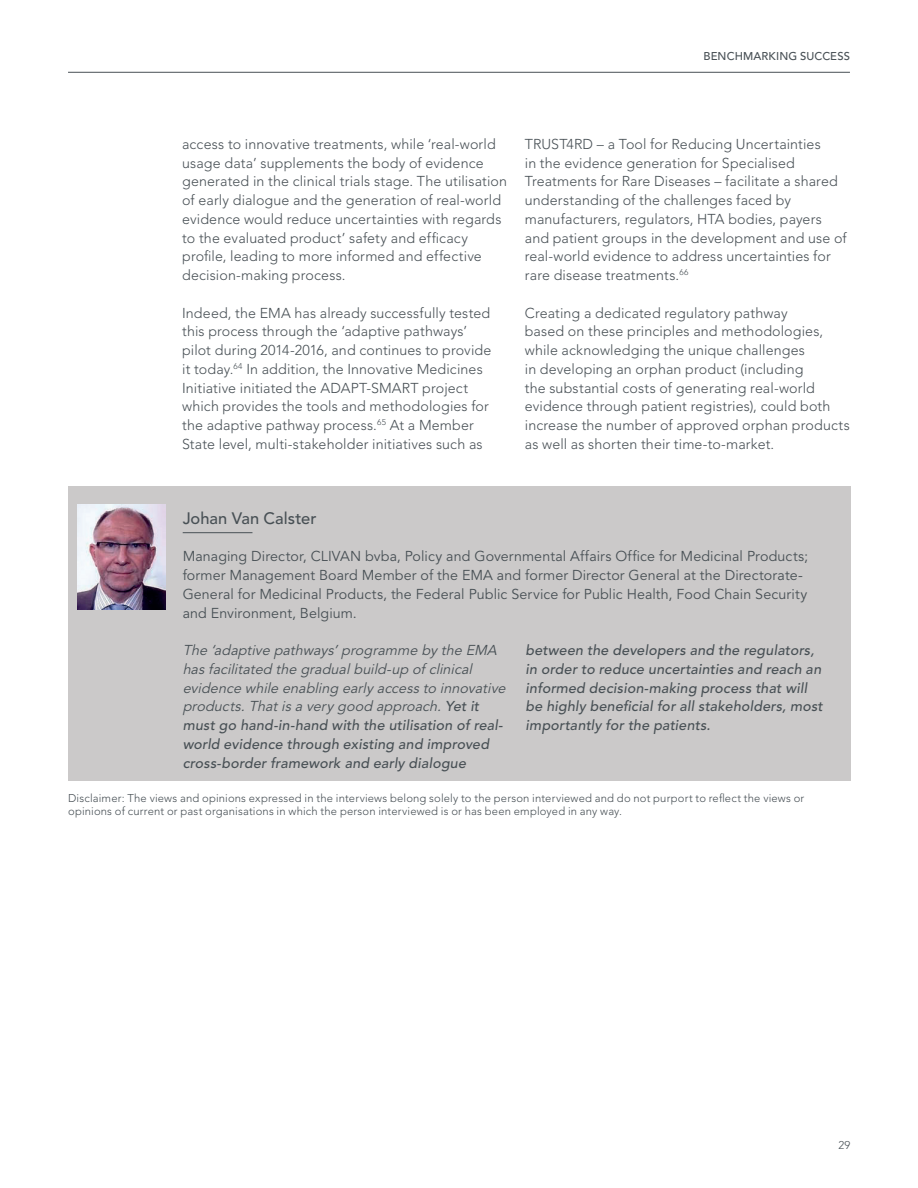
<style>
.page{position:relative;width:918px;height:1188px;background:#fff}
.page>*{position:absolute;margin:0;border:0;box-sizing:border-box;transform-origin:0 0}
.t1{font:500 16.5px "Avenir";color:#485055}
.t2{font:300 14.25px/18.8px "Avenir";letter-spacing:.01em;color:#485055}
.t3{font:italic 14.25px/18.8px "Avenir";color:#485055}
.t4{font:14.25px/18.8px "Avenir";letter-spacing:.005em;color:#485055}
.t5{font:italic 500 14.25px/18.8px "Avenir";letter-spacing:.015em;color:#485055}
.t6{font:300 11.25px/13.5px "Avenir";letter-spacing:.015em;color:#485055}
.t7{font:500 11.25px "Avenir";letter-spacing:.01em;color:#485055}
.s1{font-weight:500}
</style>
<div class="page">
<hr style="left:68px;top:72px;width:782px;height:1px;background:#485055">
<div style="left:68px;top:486px;width:783px;height:294px;background:#cbc9c9"></div>
<hr style="left:183px;top:532px;width:69px;height:1px;background:#485055">
<img style="left:78px;top:504px;width:87px;height:105px">
<p class="t7" style="left:704px;top:49px;width:148px">BENCHMARKING SUCCESS</p>
<p class="t2" style="left:182px;top:135px;width:326px">access to innovative treatments, while ‘real-world usage data’ supplements the body of evidence generated in the clinical trials stage. The utilisation of early dialogue and the generation of real-world evidence would reduce uncertainties with regards to the evaluated product’ safety and efficacy profile, leading to more informed and effective decision-making process.</p>
<p class="t2" style="left:182px;top:303px;width:311px">Indeed, the EMA has already successfully tested this process through the ‘adaptive pathways’ pilot during 2014-2016, and continues to provide it today.<sup>64</sup> In addition, the Innovative Medicines Initiative initiated the ADAPT-SMART project which provides the tools and methodologies for the adaptive pathway process.<sup>65</sup> At a Member State level, multi-stakeholder initiatives such as</p>
<p class="t2" style="left:525px;top:135px;width:324px">TRUST4RD – a Tool for Reducing Uncertainties<br>in the evidence generation for Specialised Treatments for Rare Diseases – facilitate a shared understanding of the challenges faced by manufacturers, regulators, HTA bodies, payers and patient groups in the development and use of real-world evidence to address uncertainties for rare disease treatments.<sup>66</sup></p>
<p class="t2" style="left:525px;top:303px;width:327px">Creating a dedicated regulatory pathway<br>based on these principles and methodologies, while acknowledging the unique challenges<br>in developing an orphan product (including<br>the substantial costs of generating real-world evidence through patient registries), could both increase the number of approved orphan products as well as shorten their time-to-market.</p>
<p class="t1" style="left:183px;top:509px;width:135px">Johan Van Calster</p>
<p class="t4" style="left:183px;top:547px;width:627px">Managing Director, CLIVAN bvba, Policy and Governmental Affairs Office for Medicinal Products; former Management Board Member of the EMA and former Director General at the Directorate-General for Medicinal Products, the Federal Public Service for Public Health, Food Chain Security and Environment, Belgium.</p>
<p class="t3" style="left:183px;top:641px;width:328px">The ‘adaptive pathways’programme by the EMA hasfacilitated the gradualbuild-up of clinical evidence while enabling early accessto innovative products.Thatisa very good approach.<span class="s1">Ye t it must go hand-in-hand with the utilisation of real&shy;world evidence through existing and improved cross-border framework and early dialogue</span></p>
<p class="t5" style="left:526px;top:641px;width:299px">between the developers and the regulators, in order to reduce uncertainties and reach an informed decision-making process that will be highly beneficial for all stakeholders, most importantly for the patients.</p>
<p class="t6" style="left:68px;top:791px;width:738px">Disclaimer: The views and opinions expressed in the interviews belong solely to the person interviewed and do not purport to reflect the views or opinions of current or past organisations in which the person interviewed is or has been employed in any way.</p>
<p class="t6" style="left:838px;top:1138px;width:14px">29</p>
</div>
